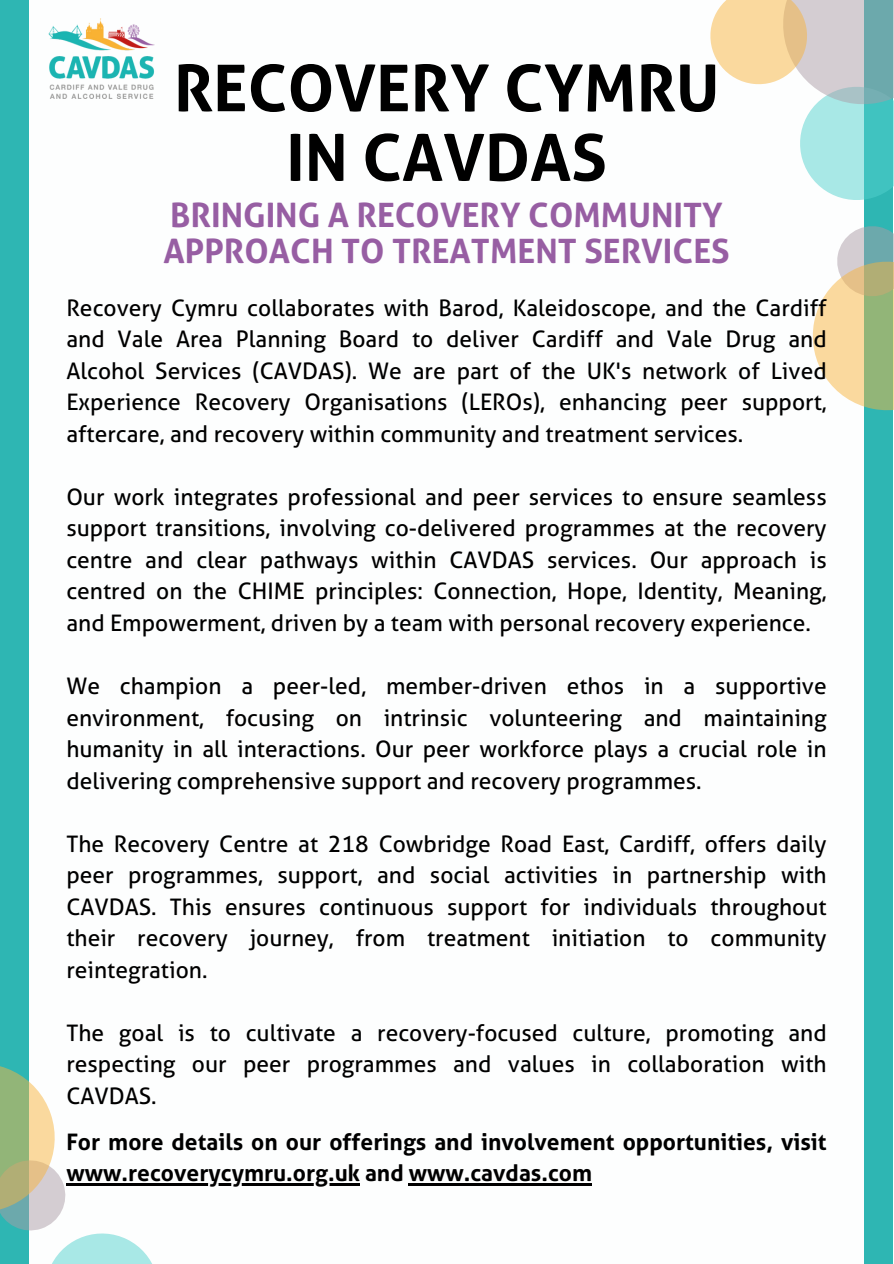
<style>
.page{position:relative;width:894px;height:1264px;background:#fff}
.page>*{position:absolute;margin:0;border:0;box-sizing:border-box;transform-origin:0 0}
.t1{font:700 64.65px/69.3px "Aller";color:#000;text-align:center}
.t2{font:700 33.6px/36px "Aller";color:#975ea3}
.t3{font:22.8px/31.5px "Aller";color:#000;text-align:justify}
.t4{font:700 22.8px "Aller";color:#000}
</style>
<div class="page">
<div style="left:0;top:0;width:28px;height:1263px;background:#2eb6b3"></div>
<div style="left:864px;top:0;width:28px;height:1263px;background:#2eb6b3"></div>
<svg style="left:0;top:995px;width:344px;height:268px"></svg>
<svg style="left:710px;top:0;width:183px;height:517px"></svg>
<img style="left:48px;top:19px;width:106px;height:80px">
<hr style="left:66px;top:1183px;width:294px;height:2px;background:#000">
<hr style="left:408px;top:1183px;width:184px;height:2px;background:#000">
<p class="t1" style="left:174px;top:54px;width:547px">RECOVERY CYMRU<br>IN CAVDAS</p>
<h3 class="t2" style="left:163px;top:198px;width:567px">BRINGING A RECOVERY COMMUNITY<br>APPROACH TO TREATMENT SERVICES</h3>
<p class="t3" style="left:66px;top:292px;width:761px">Recovery Cymru collaborates with Barod, Kaleidoscope, and the Cardiff and Vale Area Planning Board to deliver Cardiff and Vale Drug and Alcohol Services (CAVDAS). We are part of the UK's network of Lived Experience Recovery Organisations (LEROs), enhancing peer support, aftercare, and recovery within community and treatment services.</p>
<h1 class="t3" style="left:66px;top:481px;width:761px">Our work integrates professional and peer services to ensure seamless support transitions, involving co-delivered programmes at the recovery centre and clear pathways within CAVDAS services. Our approach is centred on the CHIME principles: Connection, Hope, Identity, Meaning, and Empowerment, driven by a team with personal recovery experience.</h1>
<h2 class="t3" style="left:66px;top:670px;width:761px">We champion a peer-led, member-driven ethos in a supportive environment, focusing on intrinsic volunteering and maintaining humanity in all interactions. Our peer workforce plays a crucial role in delivering comprehensive support and recovery programmes.</h2>
<p class="t3" style="left:66px;top:828px;width:761px">The Recovery Centre at 218 Cowbridge Road East, Cardiff, offers daily peer programmes, support, and social activities in partnership with CAVDAS. This ensures continuous support for individuals throughout their recovery journey, from treatment initiation to community reintegration.</p>
<p class="t3" style="left:66px;top:1017px;width:761px">The goal is to cultivate a recovery-focused culture, promoting and respecting our peer programmes and values in collaboration with CAVDAS.</p>
<p class="t4" style="left:66px;top:1128px;width:761px">For more details on our offerings and involvement opportunities, visit</p>
<p class="t4" style="left:66px;top:1159px;width:527px">www.recoverycymru.org.uk and www.cavdas.com</p>
</div>
